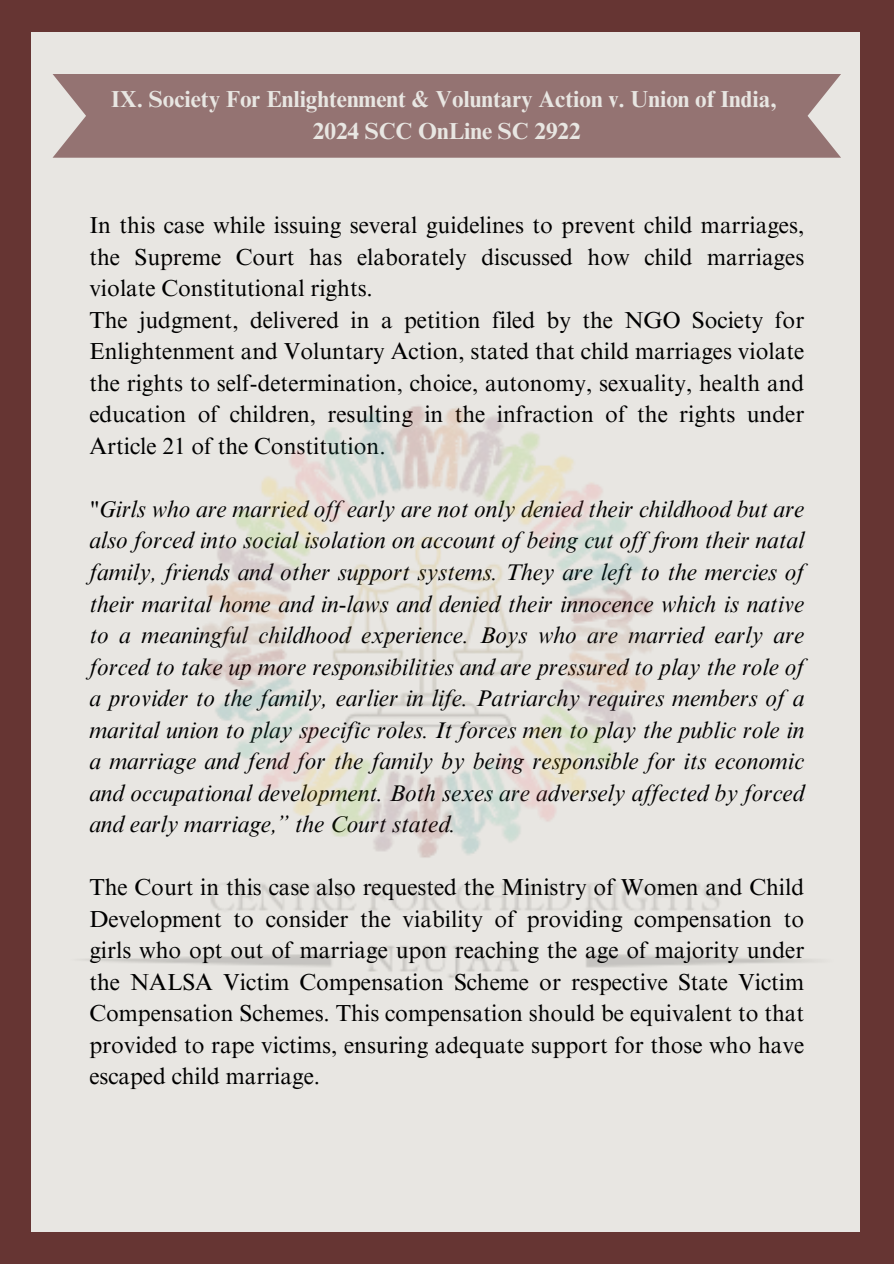
<style>
.page{position:relative;width:894px;height:1264px;background:#fff}
.page>*{position:absolute;margin:0;border:0;box-sizing:border-box;transform-origin:0 0}
.t1{font:23.1px/31.5px "Times NRMT Pro";color:#000;text-align:justify}
.t2{font:italic 23.1px/31.5px "Times NRMT Pro";color:#000;text-align:justify}
.t3{font:700 23.1px/31.5px "Times NRMT Pro";color:#e8e6e2;text-align:center}
</style>
<div class="page">
<div style="left:0;top:0;width:893px;height:1263px;background:#663533"></div>
<div style="left:31px;top:32px;width:829px;height:1199px;background:#e8e6e2"></div>
<div style="left:53px;top:74px;width:787px;height:32px;background:#947372"></div>
<img style="left:52px;top:106px;width:789px;height:872px">
<h1 class="t3" style="left:111px;top:86px;width:666px">IX. Society For Enlightenment &amp; Voluntary Action v. Union of India,<br>2024 SCC OnLine SC 2922</h1>
<p class="t1" style="left:89px;top:212px;width:716px">In this case while issuing several guidelines to prevent child marriages, the Supreme Court has elaborately discussed how child marriages violate Constitutional rights.</p>
<p class="t1" style="left:89px;top:307px;width:716px">The judgment, delivered in a petition filed by the NGO Society for Enlightenment and Voluntary Action, stated that child marriages violate the rights to self-determination, choice, autonomy, sexuality, health and education of children, resulting in the infraction of the rights under Article 21 of the Constitution.</p>
<p class="t2" style="left:89px;top:496px;width:716px">"Girls who are married off early are not only denied their childhood but are also forced into social isolation on account of being cut off from their natal family, friends and other support systems. They are left to the mercies of their marital home and in-laws and denied their innocence which is native to a meaningful childhood experience. Boys who are married early are forced to take up more responsibilities and are pressured to play the role of a provider to the family, earlier in life. Patriarchy requires members of a marital union to play specific roles. It forces men to play the public role in a marriage and fend for the family by being responsible for its economic and occupational development. Both sexes are adversely affected by forced and early marriage,” the Court stated.</p>
<p class="t1" style="left:89px;top:874px;width:716px">The Court in this case also requested the Ministry of Women and Child Development to consider the viability of providing compensation to girls who opt out of marriage upon reaching the age of majority under the NALSA Victim Compensation Scheme or respective State Victim Compensation Schemes. This compensation should be equivalent to that provided to rape victims, ensuring adequate support for those who have escaped child marriage.</p>
</div>
